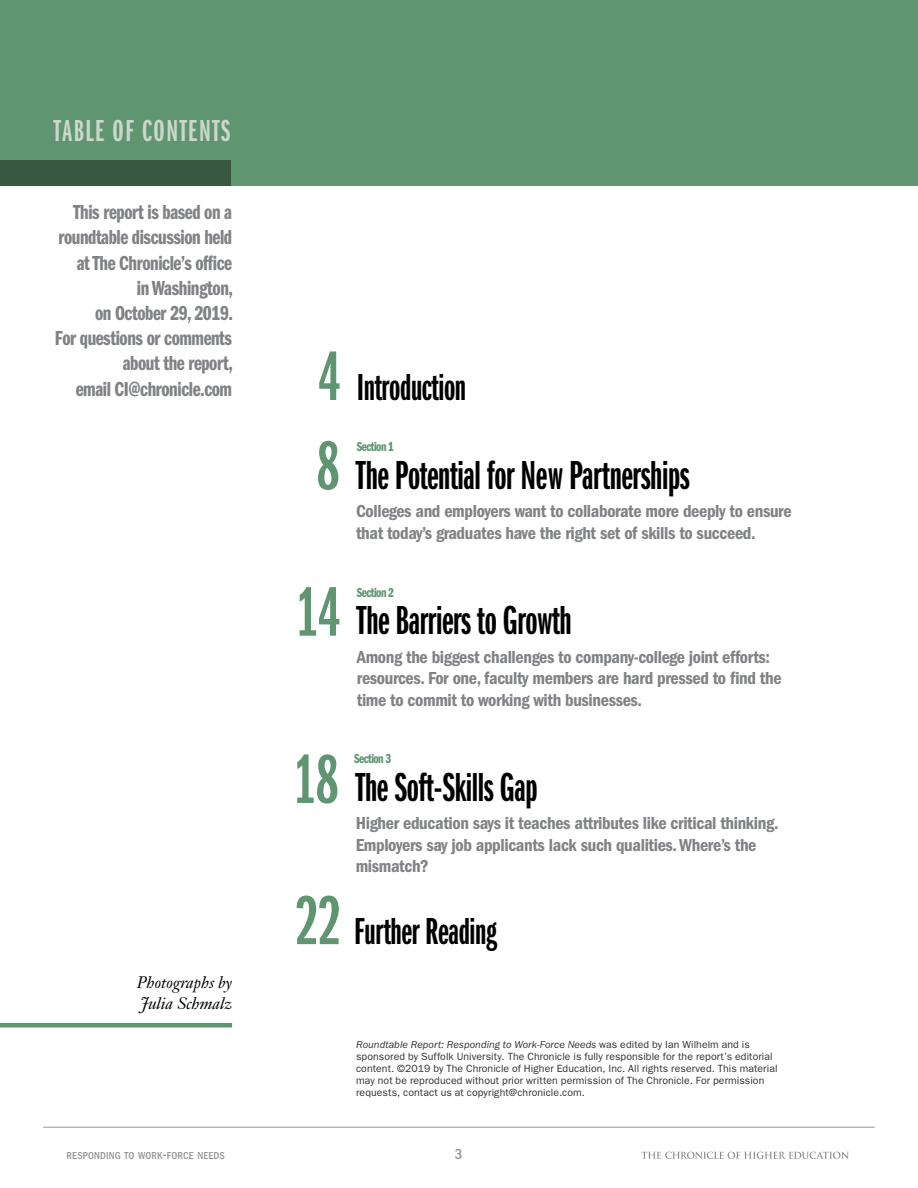
<style>
.page{position:relative;width:918px;height:1188px;background:#fff}
.page>*{position:absolute;margin:0;border:0;box-sizing:border-box;transform-origin:0 0}
.t1{font:72px "ITC Franklin Gothic Std Dm X Cp";color:#5f9571}
.t2{font:42px "ITC Franklin Gothic Std Dm X Cp";letter-spacing:-.01em;color:#000}
.t3{font:39px "ITC Franklin Gothic Std Dm X Cp";letter-spacing:-.01em;color:#000}
.t4{font:31.5px "ITC Franklin Gothic Std Dm X Cp";letter-spacing:.05em;color:#ccd7cb}
.t5{font:21px/25.2px "ITC Franklin Gothic Std Dm Cp";letter-spacing:-.02em;color:#808285;text-align:right}
.t6{font:18px/21.6px "ITC Franklin Gothic Std Dm Cd";letter-spacing:-.02em;color:#808285}
.t7{font:italic 16.5px/21px "Janson Text LT Std";color:#000}
.t8{font:500 condensed 15px "ITC Franklin Gothic Std";color:#939598}
.t9{font:13.5px "ITC Franklin Gothic Std Dm Cp";letter-spacing:-.04em;color:#5f9571}
.t10{font:10.5px/12px "ITC Franklin Gothic Std";letter-spacing:.01em;color:#000}
.CHE_News_Body_Justif{font:500 condensed 10.5px "ITC Franklin Gothic Std";letter-spacing:.01em;color:#939598}
.s1{font-style:italic}
.s2{font-size:15px}
</style>
<div class="page">
<hr style="left:43px;top:1127px;width:832px;height:1px;background:#939598">
<svg style="left:641px;top:1152px;width:208px;height:7px"></svg>
<div style="left:0;top:0;width:918px;height:185px;background:#5f9571"></div>
<div style="left:0;top:160px;width:231px;height:25px;background:#385841"></div>
<hr style="left:0;top:1023px;width:232px;height:4px;background:#5f9571">
<h3 class="t4" style="left:54px;top:114px;width:178px">TABLE OF CONTENTS</h3>
<p class="t5" style="left:55px;top:200px;width:180px">This report is based on a roundtable discussion held at The Chronicle’s office<br>in Washington,<br>on October 29, 2019.<br>For questions or comments about the report,<br>email CI@chronicle.com</p>
<p class="t7" style="left:137px;top:972px;width:97px">Photographs by<br>Julia Schmalz</p>
<p class="t1" style="left:318px;top:337px;width:25px">4</p>
<p class="t3" style="left:357px;top:366px;width:111px">Introduction</p>
<p class="t1" style="left:317px;top:427px;width:25px">8</p>
<p class="t9" style="left:357px;top:439px;width:39px">Section 1</p>
<p class="t2" style="left:356px;top:452px;width:335px">The Potential for New Partnerships</p>
<p class="t6" style="left:356px;top:500px;width:437px">Colleges and employers want to collaborate more deeply to ensure that today’s graduates have the right set of skills to succeed.</p>
<p class="t1" style="left:295px;top:573px;width:47px">14</p>
<p class="t9" style="left:357px;top:585px;width:39px">Section 2</p>
<p class="t2" style="left:357px;top:598px;width:216px">The Barriers to Growth</p>
<p class="t6" style="left:357px;top:646px;width:426px">Among the biggest challenges to company-college joint efforts: resources. For one, faculty members are hard pressed to find the time to commit to working with businesses.</p>
<p class="t1" style="left:293px;top:740px;width:47px">18</p>
<p class="t1" style="left:296px;top:882px;width:47px">22</p>
<p class="t9" style="left:354px;top:751px;width:39px">Section 3</p>
<p class="t2" style="left:356px;top:764px;width:184px">The Soft-Skills Gap</p>
<p class="t6" style="left:356px;top:812px;width:425px">Higher education says it teaches attributes like critical thinking.<br>Employers say job applicants lack such qualities. Where’s the mismatch?</p>
<p class="t3" style="left:354px;top:910px;width:144px">Further Reading</p>
<p class="t10" style="left:356px;top:1039px;width:423px"><span class="s1">Roundtable Report: Responding to Work-Force Needs</span> was edited by Ian Wilhelm and is sponsored by Suffolk University. The Chronicle is fully responsible for the report’s editorial content. ©2019 by The Chronicle of Higher Education, Inc. All rights reserved. This material may not be reproduced without prior written permission of The Chronicle. For permission requests, contact us at copyright@chronicle.com.</p>
<p class="CHE_News_Body_Justif" style="left:67px;top:1150px;width:160px">RESPONDING TO WORK<span class="s2">-</span>FORCE NEEDS</p>
<p class="t8" style="left:455px;top:1146px;width:9px">3</p>
</div>
